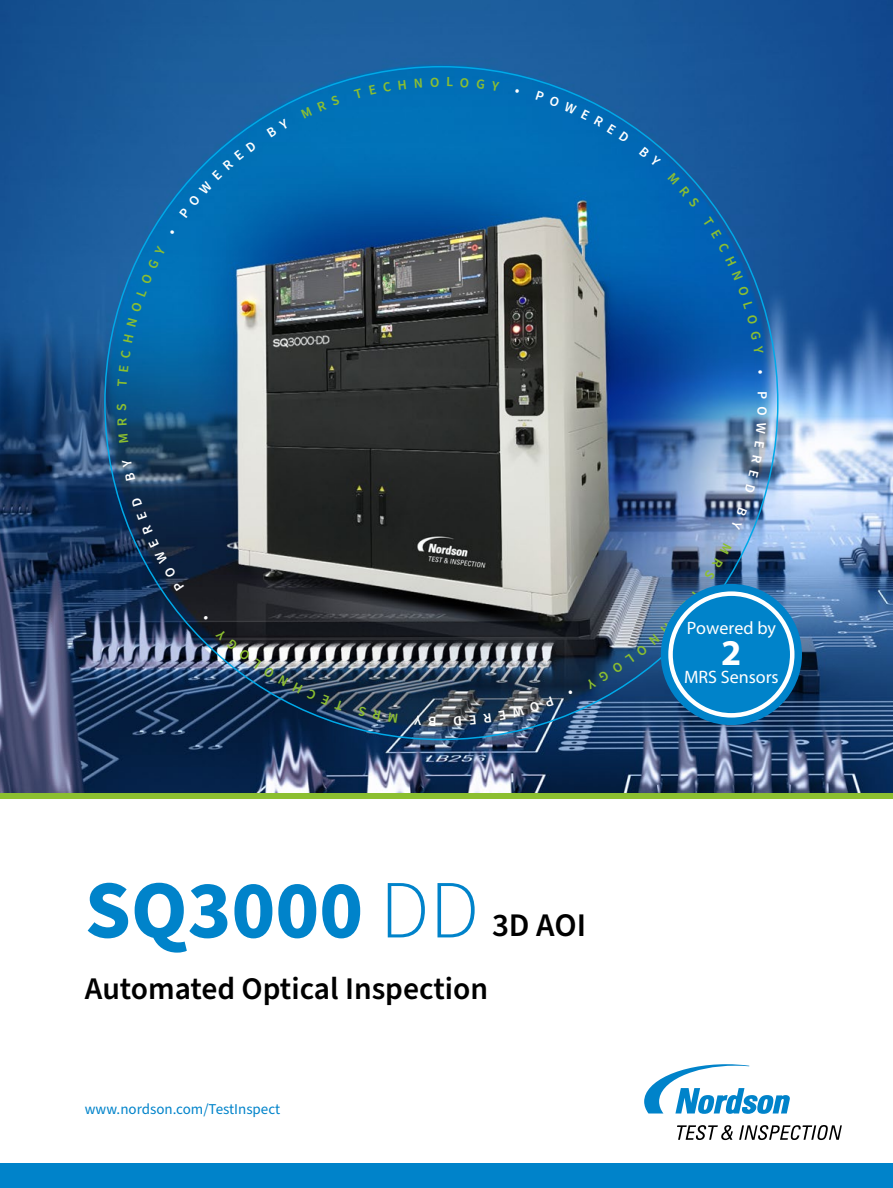
<style>
.page{position:relative;width:893px;height:1188px;background:#fff}
.page>*{position:absolute;margin:0;border:0;box-sizing:border-box;transform-origin:0 0}
.t1{font:700 82.5px "Source Sans Pro";color:#0083ca}
.t2{font:700 36.45px "Myriad Pro";color:#fff}
.t3{font:600 33px "Source Sans Pro";color:#000}
.t4{font:600 31.5px "Source Sans Pro";color:#000}
.t5{font:18px "Myriad Pro";color:#fff}
.t6{font:15px "Source Sans Pro";color:#0083ca}
.t7{font:600 13.95px "Source Sans Pro";color:#8cbf30}
.t8{font:600 13.95px "Source Sans Pro";color:#fff}
.s1{font-weight:300}
</style>
<div class="page">
<div style="left:0;top:1163px;width:893px;height:25px;background:#0083ca"></div>
<svg style="left:644px;top:1064px;width:146px;height:50px"></svg>
<svg style="left:677px;top:1125px;width:56px;height:15px"></svg>
<svg style="left:739px;top:1125px;width:103px;height:15px"></svg>
<img style="left:0;top:0;width:893px;height:793px">
<div style="left:661px;top:584px;width:141px;height:141px;border:24px solid #0083ca;border-radius:50%"></div>
<div style="left:0;top:793px;width:893px;height:6px;background:#8cbf30"></div>
<svg style="left:137px;top:512px;width:47px;height:79px;background:#0f2745"></svg>
<svg style="left:132px;top:497px;width:10px;height:9px"></svg>
<svg style="left:122px;top:459px;width:13px;height:22px"></svg>
<svg style="left:118px;top:434px;width:10px;height:9px"></svg>
<svg style="left:117px;top:418px;width:10px;height:7px"></svg>
<svg style="left:117px;top:379px;width:10px;height:8px"></svg>
<svg style="left:119px;top:365px;width:9px;height:7px"></svg>
<svg style="left:120px;top:349px;width:11px;height:9px"></svg>
<svg style="left:123px;top:334px;width:11px;height:9px"></svg>
<svg style="left:127px;top:318px;width:10px;height:9px"></svg>
<svg style="left:131px;top:302px;width:11px;height:10px"></svg>
<svg style="left:136px;top:246px;width:30px;height:50px"></svg>
<svg style="left:170px;top:230px;width:5px;height:5px"></svg>
<svg style="left:179px;top:140px;width:78px;height:78px;background:#066db2"></svg>
<svg style="left:267px;top:119px;width:22px;height:18px"></svg>
<svg style="left:301px;top:95px;width:39px;height:24px"></svg>
<svg style="left:354px;top:88px;width:9px;height:11px"></svg>
<svg style="left:369px;top:85px;width:7px;height:10px"></svg>
<svg style="left:383px;top:82px;width:8px;height:10px"></svg>
<svg style="left:398px;top:80px;width:8px;height:9px"></svg>
<svg style="left:415px;top:78px;width:7px;height:10px"></svg>
<svg style="left:431px;top:77px;width:8px;height:10px"></svg>
<svg style="left:447px;top:77px;width:6px;height:10px"></svg>
<svg style="left:460px;top:78px;width:9px;height:9px"></svg>
<svg style="left:476px;top:79px;width:9px;height:10px"></svg>
<svg style="left:491px;top:81px;width:9px;height:10px"></svg>
<svg style="left:515px;top:89px;width:4px;height:4px"></svg>
<svg style="left:535px;top:91px;width:95px;height:52px;background:#0669b2"></svg>
<svg style="left:639px;top:147px;width:22px;height:20px"></svg>
<svg style="left:668px;top:173px;width:32px;height:35px"></svg>
<svg style="left:703px;top:217px;width:46px;height:79px;background:#065eae"></svg>
<svg style="left:743px;top:302px;width:15px;height:23px"></svg>
<svg style="left:751px;top:331px;width:10px;height:8px"></svg>
<svg style="left:754px;top:346px;width:10px;height:8px"></svg>
<svg style="left:758px;top:370px;width:4px;height:4px"></svg>
<svg style="left:757px;top:407px;width:10px;height:8px"></svg>
<svg style="left:756px;top:422px;width:10px;height:12px"></svg>
<svg style="left:754px;top:441px;width:10px;height:7px"></svg>
<svg style="left:752px;top:455px;width:10px;height:9px"></svg>
<svg style="left:748px;top:470px;width:11px;height:8px"></svg>
<svg style="left:744px;top:484px;width:11px;height:9px"></svg>
<svg style="left:731px;top:508px;width:16px;height:22px"></svg>
<svg style="left:704px;top:543px;width:28px;height:37px"></svg>
<svg style="left:586px;top:589px;width:208px;height:129px;background:#2e7bad"></svg>
<svg style="left:568px;top:690px;width:5px;height:5px"></svg>
<svg style="left:512px;top:697px;width:42px;height:20px"></svg>
<svg style="left:483px;top:713px;width:8px;height:10px"></svg>
<svg style="left:498px;top:710px;width:8px;height:10px"></svg>
<svg style="left:388px;top:713px;width:10px;height:10px"></svg>
<svg style="left:414px;top:716px;width:8px;height:9px"></svg>
<svg style="left:429px;top:717px;width:7px;height:9px"></svg>
<svg style="left:454px;top:716px;width:7px;height:9px"></svg>
<svg style="left:469px;top:715px;width:7px;height:9px"></svg>
<svg style="left:358px;top:706px;width:23px;height:14px"></svg>
<img style="left:215px;top:629px;width:129px;height:81px">
<svg style="left:204px;top:616px;width:5px;height:5px"></svg>
<p class="t7" style="left:112px;top:411px;width:9px;rotate:-90deg">S</p>
<h1 class="t1" style="left:85px;top:854px;width:396px">SQ3000 <span class="s1">DD</span></h1>
<h3 class="t3" style="left:492px;top:903px;width:96px">3D AOI</h3>
<h3 class="t4" style="left:85px;top:967px;width:405px">Automated Optical Inspection</h3>
<p class="t6" style="left:85px;top:1099px;width:197px">www.nordson.com/TestInspect</p>
<p class="t8" style="left:772px;top:391px;width:10px;rotate:90deg">P</p>
<p class="t5" style="left:687px;top:617px;width:91px">Powered by</p>
<h2 class="t2" style="left:721px;top:629px;width:22px">2</h2>
<p class="t5" style="left:684px;top:666px;width:96px">MRS Sensors</p>
</div>
